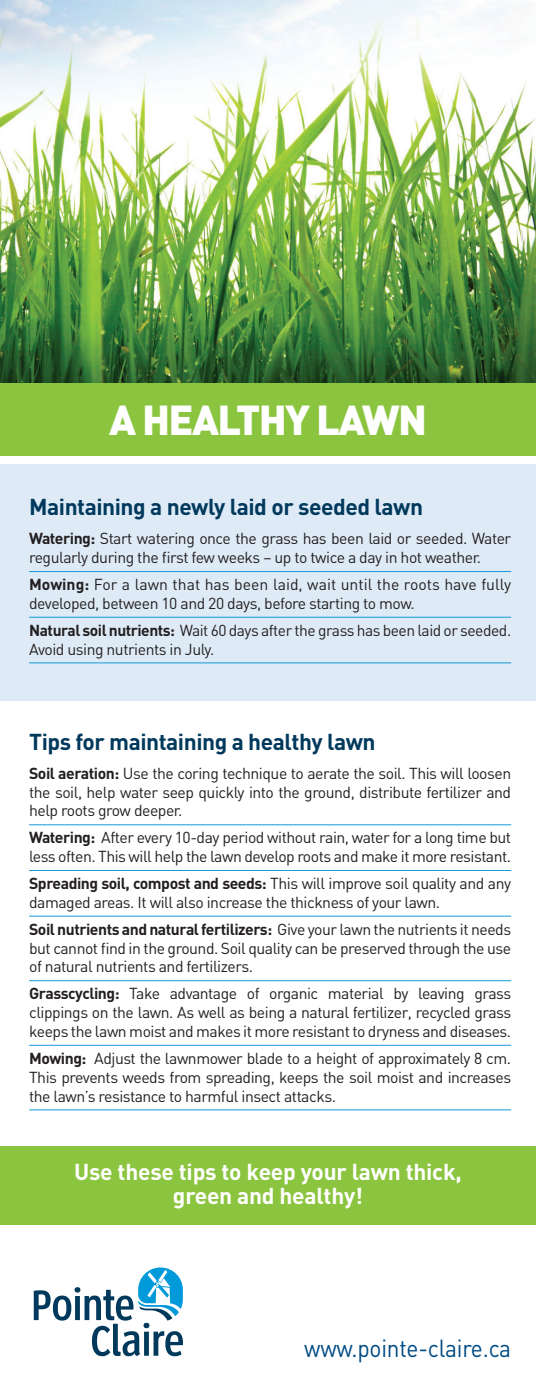
<style>
.page{position:relative;width:536px;height:1386px;background:#fff}
.page>*{position:absolute;margin:0;border:0;box-sizing:border-box;transform-origin:0 0}
.t1{font:900 41.3px "DIN";letter-spacing:-.04em;color:#fff}
.t2{font:24.5px "DIN";letter-spacing:-.01em;color:#004b84;scale:.92 1}
.t3{font:700 22.75px "DIN";letter-spacing:-.02em;color:#00395c}
.t4{font:700 22.75px/24.5px "DIN";letter-spacing:-.01em;color:#fff;text-align:center}
.t5{font:15.75px/18.9px "DIN";letter-spacing:-.03em;color:#231f20}
.s1{font-weight:700}
</style>
<div class="page">
<img style="left:0;top:0;width:536px;height:383px">
<div style="left:0;top:464px;width:536px;height:237px;background:#deebf7"></div>
<hr style="left:29px;top:571px;width:482px;height:1px;background:#1899d6">
<hr style="left:29px;top:617px;width:482px;height:1px;background:#1899d6">
<hr style="left:29px;top:662px;width:482px;height:1px;background:#1899d6">
<hr style="left:29px;top:824px;width:482px;height:1px;background:#1899d6">
<hr style="left:29px;top:870px;width:482px;height:1px;background:#1899d6">
<hr style="left:29px;top:916px;width:482px;height:1px;background:#1899d6">
<hr style="left:29px;top:980px;width:482px;height:1px;background:#1899d6">
<hr style="left:29px;top:1045px;width:482px;height:1px;background:#1899d6">
<hr style="left:29px;top:1109px;width:482px;height:1px;background:#1899d6">
<div style="left:0;top:1147px;width:536px;height:78px;background:#8bc540"></div>
<div style="left:0;top:383px;width:536px;height:72px;background:#8bc540"></div>
<svg style="left:34px;top:1267px;width:149px;height:89px"></svg>
<h1 class="t1" style="left:109px;top:393px;width:319px">A HEALTHY LAWN</h1>
<h3 class="t3" style="left:29px;top:492px;width:395px">Maintaining a newly laid or seeded lawn</h3>
<p class="t5" style="left:29px;top:529px;width:483px"><span class="s1">Watering:</span> Start watering once the grass has been laid or seeded. Water regularly during the first few weeks – up to twice a day in hot weather.</p>
<p class="t5" style="left:29px;top:575px;width:483px"><span class="s1">Mowing:</span> For a lawn that has been laid, wait until the roots have fully developed, between 10 and 20 days, before starting to mow.</p>
<p class="t5" style="left:29px;top:620px;width:483px"><span class="s1">Natural soil nutrients:</span> Wait 60 days after the grass has been laid or seeded.<br>Avoid using nutrients in July.</p>
<h3 class="t3" style="left:29px;top:727px;width:348px">Tips for maintaining a healthy lawn</h3>
<p class="t5" style="left:29px;top:763px;width:483px;text-align:justify"><span class="s1">Soil aeration:</span> Use the coring technique to aerate the soil. This will loosen the soil, help water seep quickly into the ground, distribute fertilizer and help roots grow deeper.</p>
<p class="t5" style="left:29px;top:828px;width:483px"><span class="s1">Watering:</span> After every 10-day period without rain, water for a long time but less often. This will help the lawn develop roots and make it more resistant.</p>
<p class="t5" style="left:29px;top:874px;width:483px"><span class="s1">Spreading soil, compost and seeds:</span> This will improve soil quality and any damaged areas. It will also increase the thickness of your lawn.</p>
<p class="t5" style="left:29px;top:919px;width:483px;text-align:justify"><span class="s1">Soil nutrients and natural fertilizers:</span> Give your lawn the nutrients it needs but cannot find in the ground. Soil quality can be preserved through the use of natural nutrients and fertilizers.</p>
<p class="t5" style="left:29px;top:984px;width:483px;text-align:justify"><span class="s1">Grasscycling:</span> Take advantage of organic material by leaving grass clippings on the lawn. As well as being a natural fertilizer, recycled grass keeps the lawn moist and makes it more resistant to dryness and diseases.</p>
<p class="t5" style="left:29px;top:1048px;width:483px;text-align:justify"><span class="s1">Mowing:</span> Adjust the lawnmower blade to a height of approximately 8 cm.<br>This prevents weeds from spreading, keeps the soil moist and increases the lawn’s resistance to harmful insect attacks.</p>
<h3 class="t4" style="left:74px;top:1158px;width:389px">Use these tips to keep your lawn thick, green and healthy!</h3>
<h2 class="t2" style="left:304px;top:1333px;width:226px">www.pointe-claire.ca</h2>
</div>
